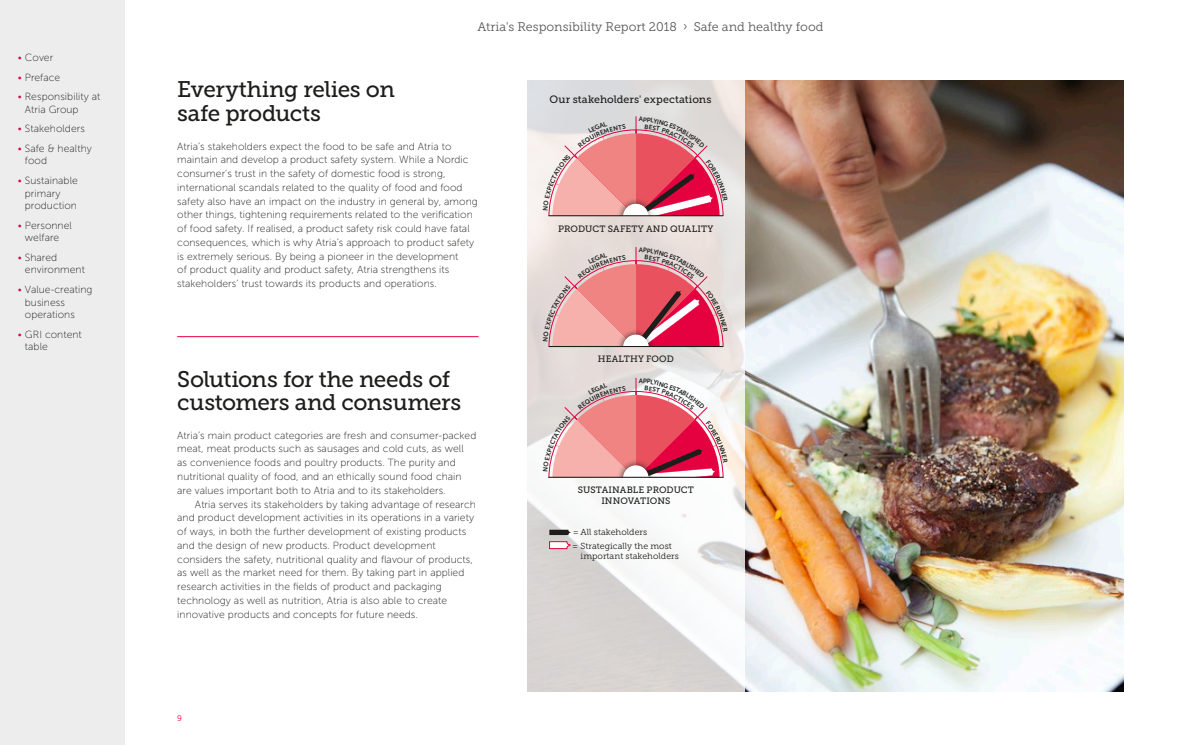
<style>
.page{position:relative;width:1177px;height:745px;background:#fff}
.page>*{position:absolute;margin:0;border:0;box-sizing:border-box;transform-origin:0 0}
.t1{font:22.5px/23.4px "Museo Slab 500";letter-spacing:-.02em;color:#1d1d1b}
.t2{font:12.5px "Museo Slab 300";color:#575756}
.t3{font:10.62px "Museo Slab 500";letter-spacing:.01em;color:#1d1d1b}
.t4{font:10.38px/13.8px "Museo Sans 100";letter-spacing:.005em;color:#1d1d1b}
.t5{font:9.12px/10.8px "Museo Slab 500";letter-spacing:.01em;color:#1d1d1b;text-align:center}
.t6{font:8.75px/13.8px "Museo Slab 300";letter-spacing:.005em;color:#1d1d1b}
.t7{font:8.12px "Museo Sans 300";color:#e50040}
.s1{color:#e50040}
</style>
<div class="page">
<div style="left:0;top:0;width:125px;height:744px;background:#ededed"></div>
<img style="left:744px;top:81px;width:379px;height:610px">
<svg style="left:527px;top:81px;width:217px;height:610px"></svg>
<hr style="left:177px;top:336px;width:301px;height:1px;background:#e50040">
<svg style="left:549px;top:529px;width:22px;height:5px"></svg>
<svg style="left:549px;top:541px;width:21px;height:7px"></svg>
<hr style="left:635px;top:116px;width:1px;height:100px;background:#e50040">
<hr style="left:635px;top:377px;width:1px;height:100px;background:#e50040">
<hr style="left:549px;top:346px;width:174px;height:1px;background:#1d1d1b">
<svg style="left:543px;top:117px;width:184px;height:99px"></svg>
<svg style="left:543px;top:247px;width:184px;height:99px"></svg>
<svg style="left:543px;top:378px;width:184px;height:99px"></svg>
<p class="t4" style="left:18px;top:51px;width:37px"><span class="s1">•</span> Cover</p>
<p class="t4" style="left:18px;top:70px;width:44px"><span class="s1">•</span> Preface</p>
<p class="t4" style="left:25px;top:90px;width:77px;line-height:12.5px;text-indent:-7px"><span class="s1">•</span> Responsibility at<br>Atria Group</p>
<p class="t4" style="left:18px;top:122px;width:69px"><span class="s1">•</span> Stakeholders</p>
<p class="t4" style="left:25px;top:142px;width:68px;line-height:12.5px;text-indent:-7px"><span class="s1">•</span> Safe &amp; healthy food</p>
<p class="t4" style="left:25px;top:174px;width:55px;line-height:12.5px;text-indent:-7px"><span class="s1">•</span> Sustainable primary production</p>
<p class="t4" style="left:18px;top:219px;width:56px;line-height:12.5px;text-align:center"><span class="s1">•</span> Personnel welfare</p>
<p class="t4" style="left:25px;top:251px;width:62px;line-height:12.5px;text-indent:-7px"><span class="s1">•</span> Shared environment</p>
<p class="t4" style="left:25px;top:283px;width:69px;line-height:12.5px;text-indent:-7px"><span class="s1">•</span> Value-creating business operations</p>
<p class="t4" style="left:25px;top:328px;width:58px;line-height:12.5px;text-indent:-7px"><span class="s1">•</span> GRI content table</p>
<p class="t2" style="left:477px;top:20px;width:347px">Atria's Responsibility Report 2018 › Safe and healthy food</p>
<h1 class="t1" style="left:177px;top:78px;width:219px">Everything relies on safe products</h1>
<p class="t4" style="left:177px;top:139px;width:302px">Atria’s stakeholders expect the food to be safe and Atria to maintain and develop a product safety system. While a Nordic consumer’s trust in the safety of domestic food is strong, international scandals related to the quality of food and food safety also have an impact on the industry in general by, among other things, tightening requirements related to the verification of food safety. If realised, a product safety risk could have fatal consequences, which is why Atria’s approach to product safety is extremely serious. By being a pioneer in the development<br>of product quality and product safety, Atria strengthens its stakeholders’ trust towards its products and operations.</p>
<h1 class="t1" style="left:177px;top:367px;width:285px">Solutions for the needs of customers and consumers</h1>
<p class="t4" style="left:177px;top:428px;width:300px">Atria’s main product categories are fresh and consumer-packed meat, meat products such as sausages and cold cuts, as well<br>as convenience foods and poultry products. The purity and nutritional quality of food, and an ethically sound food chain are values important both to Atria and to its stakeholders.</p>
<p class="t4" style="left:177px;top:497px;width:300px;text-indent:18px">Atria serves its stakeholders by taking advantage of research and product development activities in its operations in a variety of ways, in both the further development of existing products and the design of new products. Product development considers the safety, nutritional quality and flavour of products, as well as the market need for them. By taking part in applied research activities in the fields of product and packaging technology as well as nutrition, Atria is also able to create innovative products and concepts for future needs.</p>
<p class="t7" style="left:177px;top:713px;width:6px">9</p>
<p class="t3" style="left:549px;top:93px;width:163px">Our stakeholders' expectations</p>
<p class="t5" style="left:558px;top:223px;width:157px">PRODUCT SAFETY AND QUALITY</p>
<p class="t5" style="left:598px;top:353px;width:78px">HEALTHY FOOD</p>
<p class="t5" style="left:577px;top:484px;width:118px">SUSTAINABLE PRODUCT<br>INNOVATIONS</p>
<p class="t6" style="left:572px;top:525px;width:101px">= All stakeholders<br>= Strategically the most</p>
<p class="t6" style="left:580px;top:549px;width:100px">important stakeholders</p>
</div>
